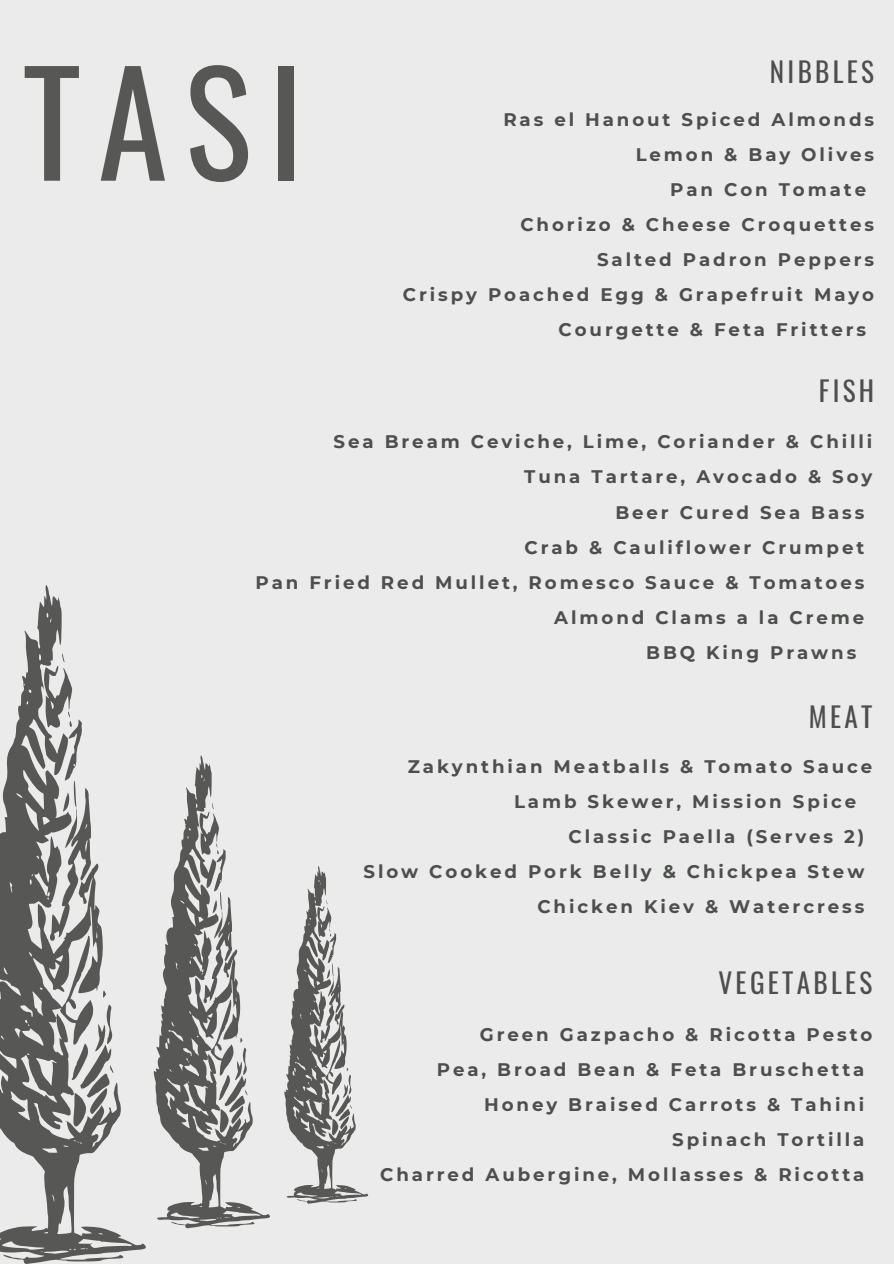
<style>
.page{position:relative;width:894px;height:1264px;background:#fff}
.page>*{position:absolute;margin:0;border:0;box-sizing:border-box;transform-origin:0 0}
.t1{font:141.45px "Oswald";color:#575756}
.t2{font:27.3px "Oswald";letter-spacing:.12em;color:#4d4f4d}
.t3{font:700 18.15px "Montserrat";letter-spacing:.16em;color:#4d4f4d}
</style>
<div class="page">
<div style="left:0;top:0;width:893px;height:1263px;background:#ebebeb"></div>
<svg style="left:0;top:585px;width:146px;height:678px"></svg>
<svg style="left:154px;top:755px;width:116px;height:473px"></svg>
<svg style="left:284px;top:866px;width:85px;height:337px"></svg>
<p class="t1" style="left:23px;top:12px;width:282px">TASI</p>
<p class="t2" style="left:769px;top:50px;width:106px">NIBBLES</p>
<p class="t3" style="left:503px;top:108px;width:372px">Ras el Hanout Spiced Almonds</p>
<p class="t3" style="left:635px;top:143px;width:240px">Lemon &amp; Bay Olives</p>
<p class="t3" style="left:670px;top:178px;width:197px">Pan Con Tomate</p>
<p class="t3" style="left:520px;top:213px;width:355px">Chorizo &amp; Cheese Croquettes</p>
<p class="t3" style="left:597px;top:248px;width:278px">Salted Padron Peppers</p>
<p class="t3" style="left:402px;top:283px;width:472px">Crispy Poached Egg &amp; Grapefruit Mayo</p>
<p class="t3" style="left:558px;top:319px;width:309px">Courgette &amp; Feta Fritters</p>
<p class="t2" style="left:818px;top:369px;width:57px">FISH</p>
<p class="t3" style="left:333px;top:431px;width:540px">Sea Bream Ceviche, Lime, Coriander &amp; Chilli</p>
<p class="t3" style="left:524px;top:466px;width:349px">Tuna Tartare, Avocado &amp; Soy</p>
<p class="t3" style="left:615px;top:501px;width:250px">Beer Cured Sea Bass</p>
<p class="t3" style="left:524px;top:536px;width:341px">Crab &amp; Cauliflower Crumpet</p>
<p class="t3" style="left:255px;top:571px;width:610px">Pan Fried Red Mullet, Romesco Sauce &amp; Tomatoes</p>
<p class="t3" style="left:554px;top:606px;width:311px">Almond Clams a la Creme</p>
<p class="t3" style="left:646px;top:641px;width:211px">BBQ King Prawns</p>
<p class="t2" style="left:808px;top:695px;width:65px">MEAT</p>
<p class="t3" style="left:407px;top:755px;width:466px">Zakynthian Meatballs &amp; Tomato Sauce</p>
<p class="t3" style="left:514px;top:790px;width:343px">Lamb Skewer, Mission Spice</p>
<p class="t3" style="left:568px;top:825px;width:297px">Classic Paella (Serves 2)</p>
<p class="t3" style="left:363px;top:860px;width:502px">Slow Cooked Pork Belly &amp; Chickpea Stew</p>
<p class="t3" style="left:537px;top:895px;width:328px">Chicken Kiev &amp; Watercress</p>
<p class="t2" style="left:718px;top:961px;width:155px">VEGETABLES</p>
<p class="t3" style="left:479px;top:1023px;width:394px">Green Gazpacho &amp; Ricotta Pesto</p>
<p class="t3" style="left:436px;top:1058px;width:429px">Pea, Broad Bean &amp; Feta Bruschetta</p>
<p class="t3" style="left:484px;top:1093px;width:381px">Honey Braised Carrots &amp; Tahini</p>
<p class="t3" style="left:672px;top:1128px;width:193px">Spinach Tortilla</p>
<p class="t3" style="left:380px;top:1163px;width:485px">Charred Aubergine, Mollasses &amp; Ricotta</p>
</div>
